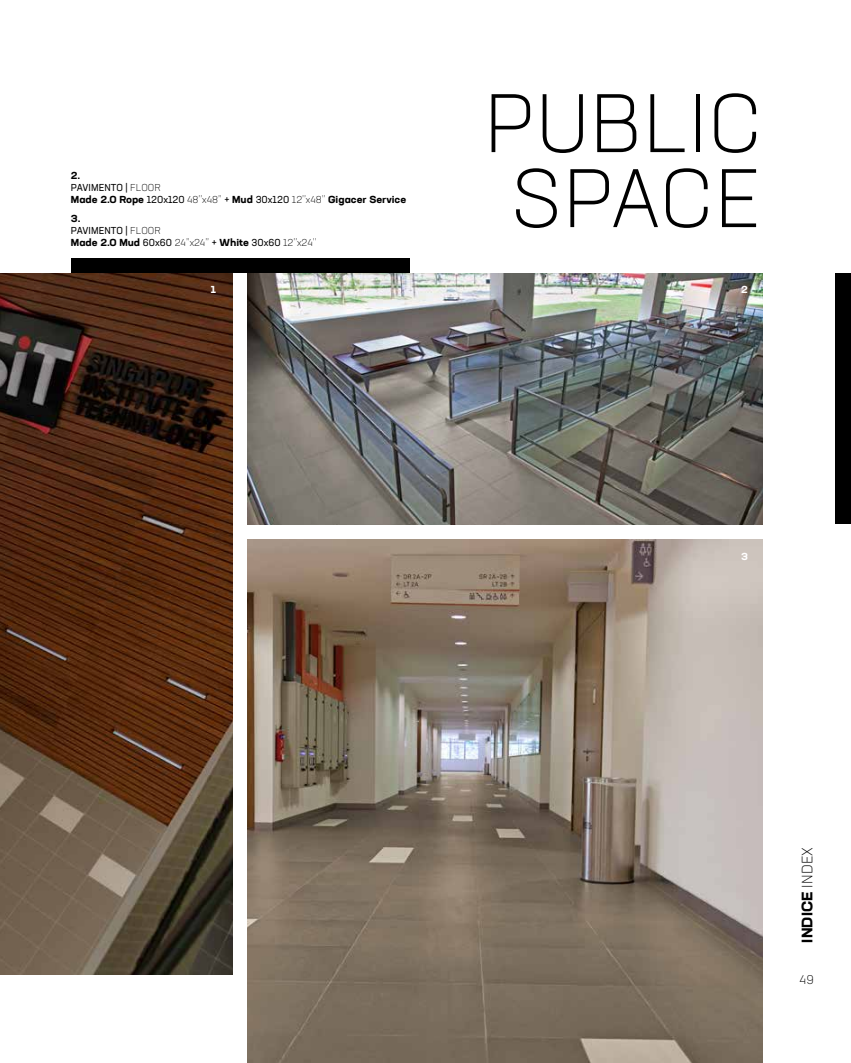
<style>
.page{position:relative;width:851px;height:1063px;background:#fff}
.page>*{position:absolute;margin:0;border:0;box-sizing:border-box;transform-origin:0 0}
.t1{font:300 82.5px/75px "Neusa Next Std";letter-spacing:.01em;color:#000;text-align:center}
.t2{font:700 expanded 15px "Neusa Next Std";letter-spacing:.01em;color:#000}
.t3{font:300 12.5px "Neusa Next Std";color:#000}
.t4{font:700 expanded 10px/12px "Neusa Next Std";color:#000}
.t5{font:300 10px/12px "Neusa Next Std";letter-spacing:-.005em;color:#000}
.t6{font:700 expanded 10px "Neusa Next Std";color:#fff}
.s1{font-weight:400;font-stretch:normal}
.s2{font-weight:300;font-stretch:normal}
.s3{font-weight:700;font-stretch:expanded}
.s4{font-weight:400}
</style>
<div class="page">
<img style="left:247px;top:539px;width:515px;height:524px">
<img style="left:0;top:273px;width:232px;height:701px">
<img style="left:247px;top:273px;width:515px;height:251px">
<div style="left:71px;top:258px;width:338px;height:15px;background:#000"></div>
<div style="left:835px;top:273px;width:15px;height:251px;background:#000"></div>
<p class="t4" style="left:71px;top:169px;width:337px">2.<br><span class="s1">PAVIMENTO |</span> <span class="s2">FLOOR<br></span>Made 2.0 Rope <span class="s1">120x120</span> <span class="s2">48’’x48’’</span> <span class="s1">+</span> Mud <span class="s1">30x120</span> <span class="s2">12’’x48’’</span> Gigacer Service</p>
<p class="t5" style="left:71px;top:212px;width:247px"><span class="s3">3.<br></span><span class="s4">PAVIMENTO |</span> FLOOR<br><span class="s3">Made 2.0 Mud</span> <span class="s4">60x60</span> 24’’x24’’ <span class="s4">+</span> <span class="s3">White</span> <span class="s4">30x60</span> 12’’x24’’</p>
<h1 class="t1" style="left:484px;top:85px;width:279px">PUBLIC<br>SPACE</h1>
<p class="t6" style="left:211px;top:283px;width:7px">1</p>
<p class="t6" style="left:741px;top:283px;width:8px">2</p>
<p class="t6" style="left:740px;top:550px;width:8px">3</p>
<h2 class="t2" style="left:797px;top:943px;width:97px;rotate:-90deg">INDICE <span class="s2">INDEX</span></h2>
<p class="t3" style="left:799px;top:972px;width:16px">49</p>
</div>
